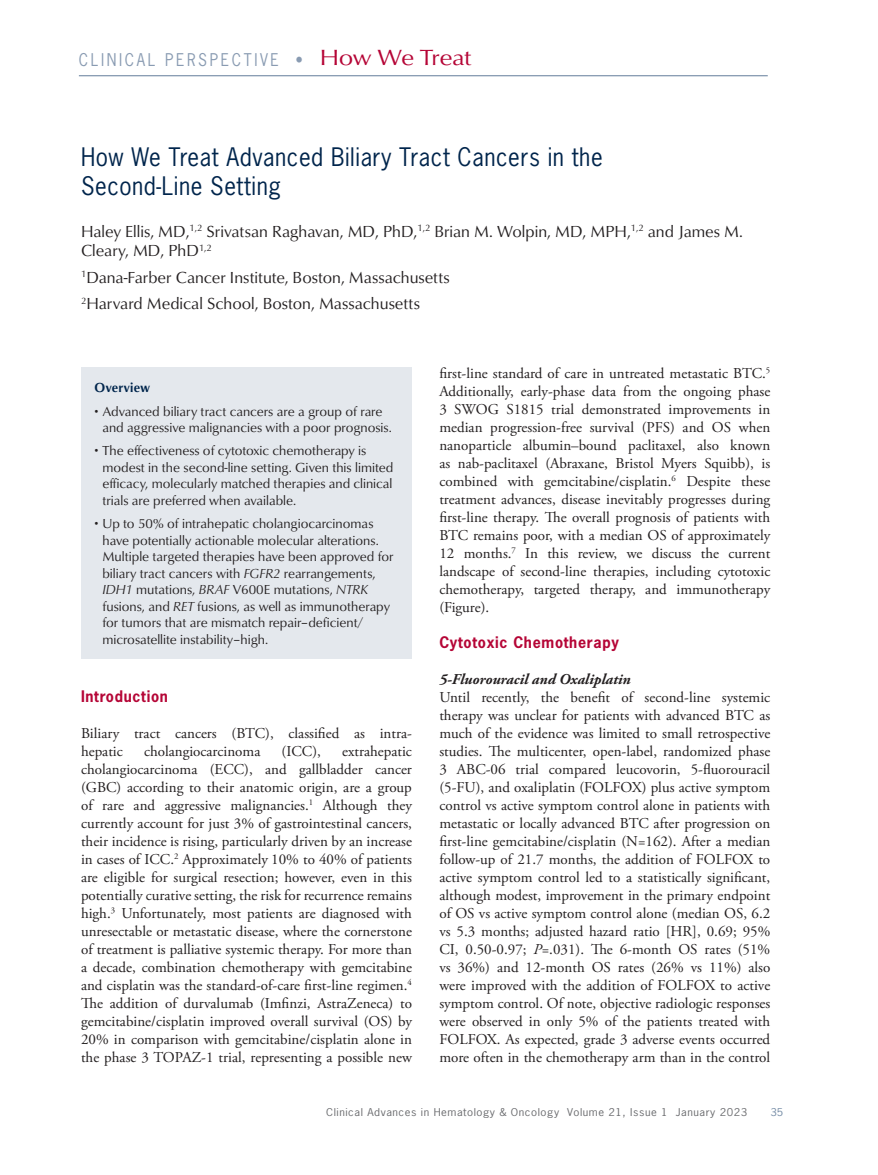
<style>
.page{position:relative;width:878px;height:1175px;background:#fff}
.page>*{position:absolute;margin:0;border:0;box-sizing:border-box;transform-origin:0 0}
.Text_Body{font:24px/28.8px "News Gothic Std";letter-spacing:.025em;color:#00254c;scale:.95 1}
.t1{font:22.65px "Classico URW";letter-spacing:-.02em;color:#b50536;scale:1.12 1}
.Author_Accreds{font:16.5px/19.8px "Classico URW";color:#231f20}
.t2{font:16.5px "News Gothic Std";letter-spacing:.175em;color:#899bb2;scale:.91 1}
.Text_Body-2{font:15px/18px "Adobe Garamond Pro";color:#231f20;text-align:justify}
.A_Head{font:700 15px "News Gothic Std";letter-spacing:.05em;color:#b50536;scale:.95 1}
.t3{font:italic 700 15px "Adobe Garamond Pro";color:#231f20}
.Abstract{font:13.5px/16.5px "Classico URW";color:#231f20;scale:.95 1}
.Abstract-2{font:700 13.5px "Classico URW";letter-spacing:.025em;color:#00254c;scale:.95 1}
.t4{font:10.2px "News Gothic Std";letter-spacing:.05em;color:#6c6d70;scale:1.11 1}
.t5{font:10.2px "News Gothic Std";color:#748ba5;scale:1.11 1}
.s1{font-style:italic}
</style>
<div class="page">
<div style="left:81px;top:367px;width:331px;height:292px;background:#e4e8ed"></div>
<hr style="left:79px;top:75px;width:688px;height:1px;background:#748ba5">
<p class="t2" style="left:79px;top:49px;width:248px">CLINICAL PERSPECTIVE •</p>
<p class="t1" style="left:320px;top:40px;width:137px">How We Treat</p>
<p class="Text_Body" style="left:81px;top:142px;width:550px">How We Treat Advanced Biliary Tract Cancers in the<br>Second-Line Setting</p>
<p class="Author_Accreds" style="left:81px;top:220px;width:663px">Haley Ellis, MD,<sup>1,2</sup> Srivatsan Raghavan, MD, PhD,<sup>1,2</sup> Brian M. Wolpin, MD, MPH,<sup>1,2</sup> and James M.<br>Cleary, MD, PhD<sup>1,2</sup></p>
<p class="Author_Accreds" style="left:81px;top:267px;width:370px"><sup>1</sup>Dana-Farber Cancer Institute, Boston, Massachusetts</p>
<p class="Author_Accreds" style="left:81px;top:293px;width:340px"><sup>2</sup>Harvard Medical School, Boston, Massachusetts</p>
<p class="Abstract-2" style="left:94px;top:378px;width:60px">Overview</p>
<p class="Abstract" style="left:102px;top:402px;width:306px;text-indent:-8px">• Advanced biliary tract cancers are a group of rare and aggressive malignancies with a poor prognosis.</p>
<p class="Abstract" style="left:102px;top:442px;width:307px;text-indent:-8px">• The effectiveness of cytotoxic chemotherapy is modest in the second-line setting. Given this limited efficacy, molecularly matched therapies and clinical trials are preferred when available.</p>
<p class="Abstract" style="left:102px;top:514px;width:308px;text-indent:-8px">• Up to 50% of intrahepatic cholangiocarcinomas have potentially actionable molecular alterations.<br>Multiple targeted therapies have been approved for biliary tract cancers with <span class="s1">FGFR2</span> rearrangements, <span class="s1">IDH1</span> mutations, <span class="s1">BRAF</span> V600E mutations, <span class="s1">NTRK </span>fusions, and <span class="s1">RET</span> fusions, as well as immunotherapy for tumors that are mismatch repair–deficient/ microsatellite instability–high.</p>
<p class="A_Head" style="left:81px;top:686px;width:93px">Introduction</p>
<p class="Text_Body-2" style="left:81px;top:725px;width:331px">Biliary tract cancers (BTC), classified as intra&shy;hepatic</p>
<p class="Text_Body-2" style="left:81px;top:743px;width:332px;text-indent:261px">extrahepatic cholangiocarcinoma (ECC), and gallbladder cancer (GBC) according to their anatomic origin, are a group of rare and aggressive malignancies.<sup>1</sup> Although they currently account for just 3% of gastrointestinal cancers, their incidence is rising, particularly driven by an increase in cases of ICC.<sup>2</sup> Approximately 10% to 40% of patients are eligible for surgical resection; however, even in this potentially curative setting, the risk for recurrence remains high.<sup>3</sup> Unfortunately, most patients are diagnosed with unresectable or metastatic disease, where the cornerstone of treatment is palliative systemic therapy. For more than a decade, combination chemotherapy with gemcitabine and cisplatin was the standard-of-care first-line regimen.<sup>4<br></sup>The addition of durvalumab (Imfinzi, AstraZeneca) to gemcitabine/cisplatin improved overall survival (OS) by 20% in comparison with gemcitabine/cisplatin alone in the phase 3 TOPAZ-1 trial, representing a possible new</p>
<p class="Text_Body-2" style="left:144px;top:743px;width:118px">cholangiocarcinoma</p>
<p class="Text_Body-2" style="left:281px;top:743px;width:41px">(ICC),</p>
<p class="Text_Body-2" style="left:439px;top:365px;width:332px">first-line standard of care in untreated metastatic BTC.<sup>5<br></sup>Additionally, early-phase data from the ongoing phase 3 SWOG S1815 trial demonstrated improvements in median progression-free survival (PFS) and OS when nanoparticle albumin–bound paclitaxel, also known as nab-paclitaxel (Abraxane, Bristol Myers Squibb), is combined with gemcitabine/cisplatin.<sup>6</sup> Despite these treatment advances, disease inevitably progresses during first-line therapy. The overall prognosis of patients with BTC remains poor, with a median OS of approximately 12 months.<sup>7</sup> In this review, we discuss the current landscape of second-line therapies, including cytotoxic chemotherapy, targeted therapy, and immunotherapy (Figure).</p>
<p class="A_Head" style="left:439px;top:632px;width:191px">Cytotoxic Chemotherapy</p>
<h2 class="t3" style="left:439px;top:671px;width:193px">5-Fluorouracil and Oxaliplatin</h2>
<p class="Text_Body-2" style="left:439px;top:689px;width:332px">Until recently, the benefit of second-line systemic therapy was unclear for patients with advanced BTC as much of the evidence was limited to small retrospective studies. The multicenter, open-label, randomized phase 3 ABC-06 trial compared leucovorin, 5-fluorouracil (5-FU), and oxaliplatin (FOLFOX) plus active symptom control vs active symptom control alone in patients with metastatic or locally advanced BTC after progression on first-line gemcitabine/cisplatin (N=162). After a median follow-up of 21.7 months, the addition of FOLFOX to active symptom control led to a statistically significant, although modest, improvement in the primary endpoint of OS vs active symptom control alone (median OS, 6.2 vs 5.3 months; adjusted hazard ratio [HR], 0.69; 95% CI, 0.50-0.97; <span class="s1">P</span>=.031). The 6-month OS rates (51% vs 36%) and 12-month OS rates (26% vs 11%) also were improved with the addition of FOLFOX to active symptom control. Of note, objective radiologic responses were observed in only 5% of the patients treated with FOLFOX. As expected, grade 3 adverse events occurred more often in the chemotherapy arm than in the control</p>
<p class="t4" style="left:326px;top:1105px;width:381px">Clinical Advances in Hematology &amp; Oncology Volume 21, Issue 1 January 2023</p>
<p class="t5" style="left:770px;top:1105px;width:13px">35</p>
</div>
